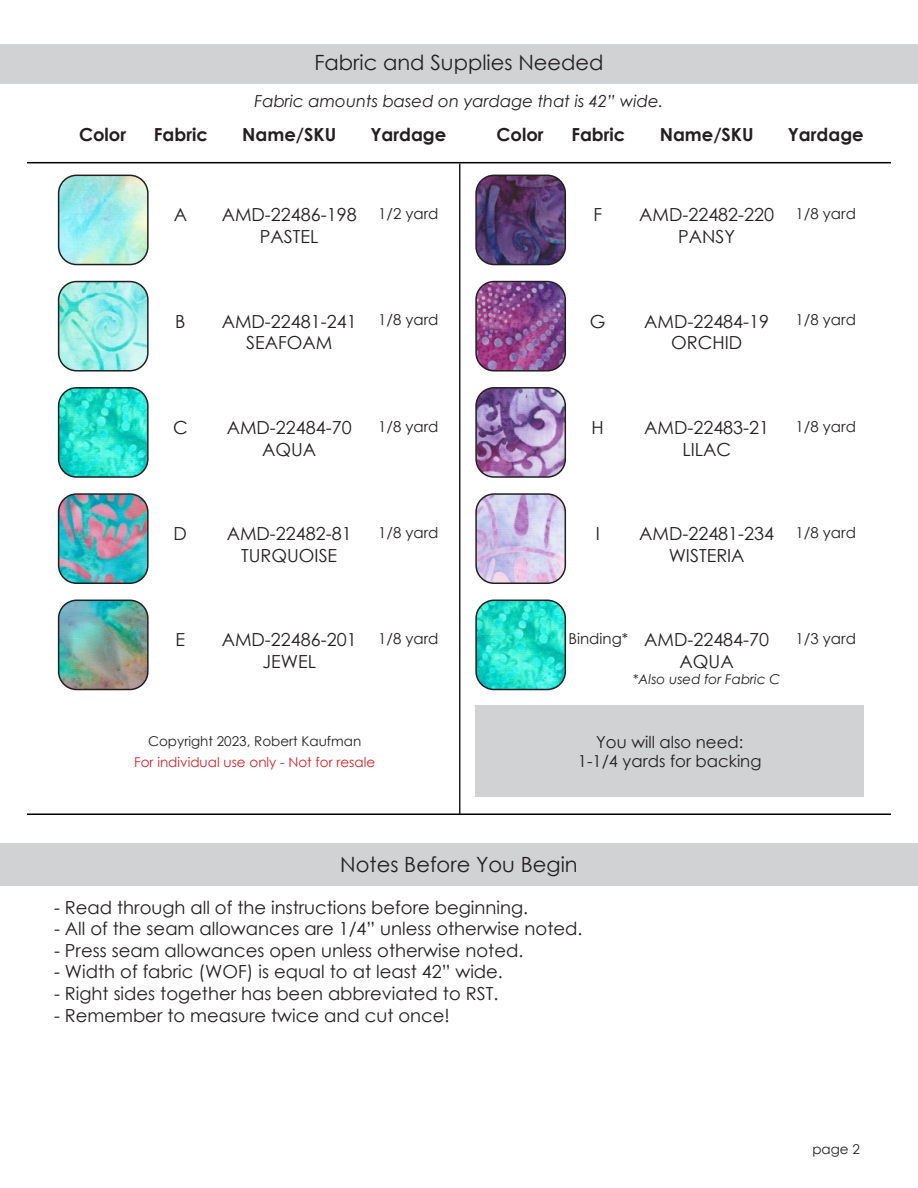
<style>
.page{position:relative;width:918px;height:1188px;background:#fff}
.page>*{position:absolute;margin:0;border:0;box-sizing:border-box;transform-origin:0 0}
.t1{font:21px "Century Gothic";color:#231f20}
.Notes_Before_You_Begin{font:18px "Century Gothic";color:#231f20}
.t2{font:700 18px "Century Gothic";color:#231f20}
.Fabric_SKU_Box{font:18px "Century Gothic";color:#231f20}
.Fabric_Letter_Labels{font:18px "Century Gothic";color:#231f20}
.t3{font:italic 16.5px "Century Gothic";color:#231f20}
.Bonus_Supplies_Box{font:16.5px "Century Gothic";color:#231f20}
.Yardage_Box{font:15px "Century Gothic";color:#231f20}
.Fabric_Copyright_Box{font:13.5px "Century Gothic";color:#d1232a}
.Fabric_Copyright_Box-2{font:13.5px "Century Gothic";color:#231f20}
.t4{font:italic 13.5px "Century Gothic";color:#231f20}
</style>
<div class="page">
<div style="left:0;top:44px;width:918px;height:40px;background:#d1d2d4"></div>
<hr style="left:27px;top:162px;width:864px;height:1px;background:#000">
<hr style="left:27px;top:813px;width:864px;height:2px;background:#000">
<hr style="left:459px;top:163px;width:1px;height:651px;background:#231f20">
<img style="left:59px;top:175px;width:87px;height:90px">
<div style="left:58px;top:175px;width:91px;height:90px;border:2px solid #231f20;border-radius:18px"></div>
<img style="left:478px;top:175px;width:87px;height:90px">
<div style="left:475px;top:175px;width:91px;height:90px;border:2px solid #231f20;border-radius:18px"></div>
<img style="left:59px;top:282px;width:87px;height:87px">
<div style="left:58px;top:281px;width:91px;height:91px;border:2px solid #231f20;border-radius:18px"></div>
<img style="left:59px;top:496px;width:87px;height:87px">
<div style="left:58px;top:493px;width:91px;height:91px;border:2px solid #231f20;border-radius:18px"></div>
<img style="left:478px;top:282px;width:87px;height:87px">
<div style="left:475px;top:281px;width:91px;height:91px;border:2px solid #231f20;border-radius:18px"></div>
<img style="left:478px;top:496px;width:87px;height:87px">
<div style="left:475px;top:493px;width:91px;height:91px;border:2px solid #231f20;border-radius:18px"></div>
<img style="left:59px;top:388px;width:87px;height:87px">
<div style="left:58px;top:387px;width:91px;height:91px;border:2px solid #231f20;border-radius:18px"></div>
<img style="left:59px;top:600px;width:87px;height:90px">
<div style="left:58px;top:600px;width:91px;height:90px;border:2px solid #231f20;border-radius:18px"></div>
<img style="left:478px;top:388px;width:87px;height:87px">
<div style="left:475px;top:387px;width:91px;height:91px;border:2px solid #231f20;border-radius:18px"></div>
<img style="left:478px;top:600px;width:87px;height:90px">
<div style="left:475px;top:600px;width:91px;height:90px;border:2px solid #231f20;border-radius:18px"></div>
<div style="left:475px;top:706px;width:389px;height:91px;background:#d1d2d4"></div>
<div style="left:0;top:843px;width:918px;height:43px;background:#d1d2d4"></div>
<p class="t1" style="left:314px;top:47px;width:291px">Fabric and Supplies Needed</p>
<p class="t3" style="left:254px;top:90px;width:411px">Fabric amounts based on yardage that is 42” wide.</p>
<p class="t2" style="left:79px;top:121px;width:49px">Color</p>
<p class="t2" style="left:154px;top:121px;width:55px">Fabric</p>
<p class="t2" style="left:242px;top:121px;width:95px">Name/SKU</p>
<p class="t2" style="left:370px;top:121px;width:77px">Yardage</p>
<p class="t2" style="left:497px;top:121px;width:49px">Color</p>
<p class="t2" style="left:571px;top:121px;width:55px">Fabric</p>
<p class="t2" style="left:660px;top:121px;width:95px">Name/SKU</p>
<p class="t2" style="left:788px;top:121px;width:77px">Yardage</p>
<p class="Yardage_Box" style="left:378px;top:203px;width:62px">1/2 yard</p>
<p class="Yardage_Box" style="left:796px;top:203px;width:62px">1/8 yard</p>
<p class="Fabric_SKU_Box" style="left:222px;top:202px;width:136px">AMD-22486-198</p>
<p class="Fabric_SKU_Box" style="left:260px;top:224px;width:60px">PASTEL</p>
<p class="Fabric_SKU_Box" style="left:639px;top:202px;width:136px">AMD-22482-220</p>
<p class="Fabric_SKU_Box" style="left:678px;top:224px;width:58px">PANSY</p>
<p class="Fabric_Letter_Labels" style="left:174px;top:202px;width:15px">A</p>
<p class="Fabric_Letter_Labels" style="left:593px;top:202px;width:10px">F</p>
<p class="Fabric_Letter_Labels" style="left:175px;top:309px;width:12px">B</p>
<p class="Notes_Before_You_Begin" style="left:222px;top:309px;width:136px">AMD-22481-241</p>
<p class="Notes_Before_You_Begin" style="left:246px;top:330px;width:88px">SEAFOAM</p>
<p class="Yardage_Box" style="left:378px;top:310px;width:62px">1/8 yard</p>
<p class="Fabric_Letter_Labels" style="left:590px;top:309px;width:17px">G</p>
<p class="Notes_Before_You_Begin" style="left:644px;top:309px;width:127px">AMD-22484-19</p>
<p class="Notes_Before_You_Begin" style="left:671px;top:330px;width:72px">ORCHID</p>
<p class="Yardage_Box" style="left:796px;top:310px;width:62px">1/8 yard</p>
<p class="Yardage_Box" style="left:378px;top:416px;width:62px">1/8 yard</p>
<p class="Fabric_Letter_Labels" style="left:173px;top:415px;width:16px">C</p>
<p class="Fabric_Letter_Labels" style="left:592px;top:415px;width:14px">H</p>
<p class="Notes_Before_You_Begin" style="left:227px;top:415px;width:127px">AMD-22484-70</p>
<p class="Notes_Before_You_Begin" style="left:262px;top:436px;width:56px">AQUA</p>
<p class="Notes_Before_You_Begin" style="left:644px;top:415px;width:127px">AMD-22483-21</p>
<p class="Notes_Before_You_Begin" style="left:682px;top:436px;width:50px">LILAC</p>
<p class="Yardage_Box" style="left:796px;top:416px;width:62px">1/8 yard</p>
<p class="Fabric_Letter_Labels" style="left:174px;top:521px;width:15px">D</p>
<p class="Notes_Before_You_Begin" style="left:227px;top:521px;width:127px">AMD-22482-81</p>
<p class="Notes_Before_You_Begin" style="left:241px;top:543px;width:98px">TURQUOISE</p>
<p class="Yardage_Box" style="left:378px;top:522px;width:62px">1/8 yard</p>
<p class="Fabric_Letter_Labels" style="left:596px;top:521px;width:6px">I</p>
<p class="Notes_Before_You_Begin" style="left:639px;top:521px;width:136px">AMD-22481-234</p>
<p class="Notes_Before_You_Begin" style="left:669px;top:543px;width:77px">WISTERIA</p>
<p class="Yardage_Box" style="left:796px;top:522px;width:62px">1/8 yard</p>
<p class="Fabric_Letter_Labels" style="left:176px;top:627px;width:11px">E</p>
<p class="Notes_Before_You_Begin" style="left:222px;top:627px;width:136px">AMD-22486-201</p>
<p class="Notes_Before_You_Begin" style="left:262px;top:649px;width:55px">JEWEL</p>
<p class="Yardage_Box" style="left:378px;top:628px;width:62px">1/8 yard</p>
<p class="Yardage_Box" style="left:569px;top:628px;width:61px">Binding*</p>
<p class="Notes_Before_You_Begin" style="left:644px;top:627px;width:127px">AMD-22484-70</p>
<p class="Notes_Before_You_Begin" style="left:680px;top:649px;width:56px">AQUA</p>
<p class="t4" style="left:633px;top:670px;width:149px">*Also used for Fabric C</p>
<p class="Yardage_Box" style="left:796px;top:628px;width:62px">1/3 yard</p>
<p class="Fabric_Copyright_Box-2" style="left:148px;top:732px;width:215px">Copyright 2023, Robert Kaufman</p>
<p class="Fabric_Copyright_Box" style="left:134px;top:753px;width:243px">For individual use only - Not for resale</p>
<p class="Bonus_Supplies_Box" style="left:596px;top:730px;width:149px">You will also need:</p>
<p class="Bonus_Supplies_Box" style="left:578px;top:750px;width:185px">1-1/4 yards for backing</p>
<p class="t1" style="left:340px;top:850px;width:239px">Notes Before You Begin</p>
<p class="Notes_Before_You_Begin" style="left:54px;top:895px;width:476px">- Read through all of the instructions before beginning.</p>
<p class="Notes_Before_You_Begin" style="left:54px;top:916px;width:530px">- All of the seam allowances are 1/4” unless otherwise noted.</p>
<p class="Notes_Before_You_Begin" style="left:54px;top:938px;width:471px">- Press seam allowances open unless otherwise noted.</p>
<p class="Notes_Before_You_Begin" style="left:54px;top:959px;width:450px">- Width of fabric (WOF) is equal to at least 42” wide.</p>
<p class="Notes_Before_You_Begin" style="left:54px;top:981px;width:446px">- Right sides together has been abbreviated to RST.</p>
<p class="Notes_Before_You_Begin" style="left:54px;top:1003px;width:397px">- Remember to measure twice and cut once!</p>
<p class="Fabric_Copyright_Box-2" style="left:812px;top:1140px;width:49px">page 2</p>
</div>
